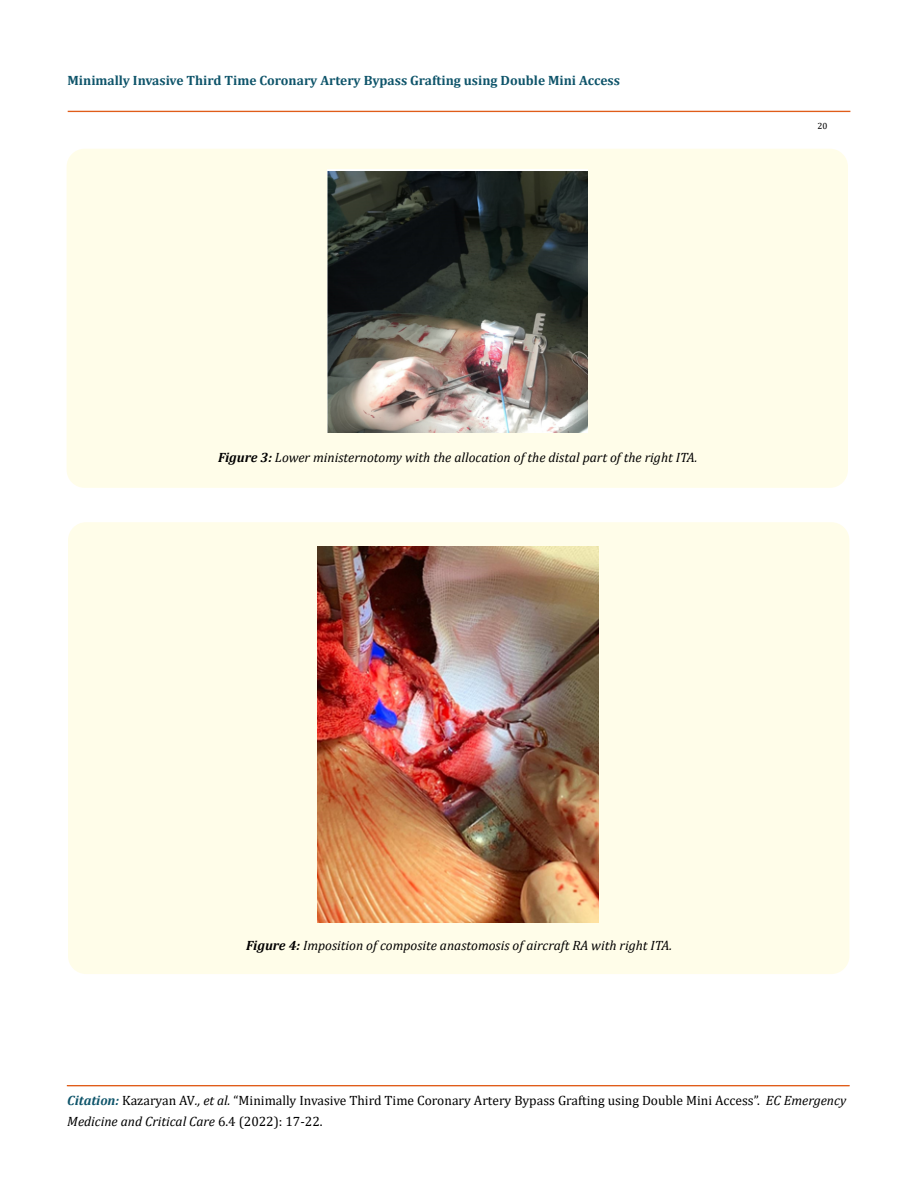
<style>
.page{position:relative;width:917px;height:1190px;background:#fff}
.page>*{position:absolute;margin:0;border:0;box-sizing:border-box;transform-origin:0 0}
.t1{font:13.5px/21px "Cambria";color:#000}
.t2{font:italic 13.5px "Cambria";color:#000}
.t3{font:700 13.5px "Cambria";color:#0e546a}
.t4{font:9px "Cambria";color:#000}
.s1{font-weight:700}
.s2{font-weight:700;font-style:italic;color:#0e546a}
.s3{font-style:italic}
</style>
<div class="page">
<div style="left:67px;top:1085px;width:782px;height:1px;border:1px solid #e05d1a"></div>
<div style="left:68px;top:111px;width:782px;height:1px;border:1px solid #e05d1a"></div>
<div style="left:67px;top:149px;width:781px;height:339px;background:#fffde9;border-radius:18px"></div>
<img style="left:327px;top:170px;width:260px;height:263px">
<div style="left:68px;top:522px;width:781px;height:452px;background:#fffde9;border-radius:18px"></div>
<img style="left:317px;top:546px;width:281px;height:376px">
<p class="t3" style="left:67px;top:71px;width:554px">Minimally Invasive Third Time Coronary Artery Bypass Grafting using Double Mini Access</p>
<p class="t4" style="left:817px;top:120px;width:11px">20</p>
<p class="t2" style="left:218px;top:448px;width:481px"><span class="s1">Figure 3:</span> Lower ministernotomy with the allocation of the distal part of the right ITA.</p>
<p class="t2" style="left:246px;top:935px;width:427px"><span class="s1">Figure 4:</span> Imposition of composite anastomosis of aircraft RA with right ITA.</p>
<p class="t1" style="left:67px;top:1090px;width:780px"><span class="s2">Citation:</span> Kazaryan AV<span class="s3">., et al.</span> “Minimally Invasive Third Time Coronary Artery Bypass Grafting using Double Mini Access”. <span class="s3">EC Emergency<br>Medicine and Critical Care</span> 6.4 (2022): 17-22.</p>
</div>
